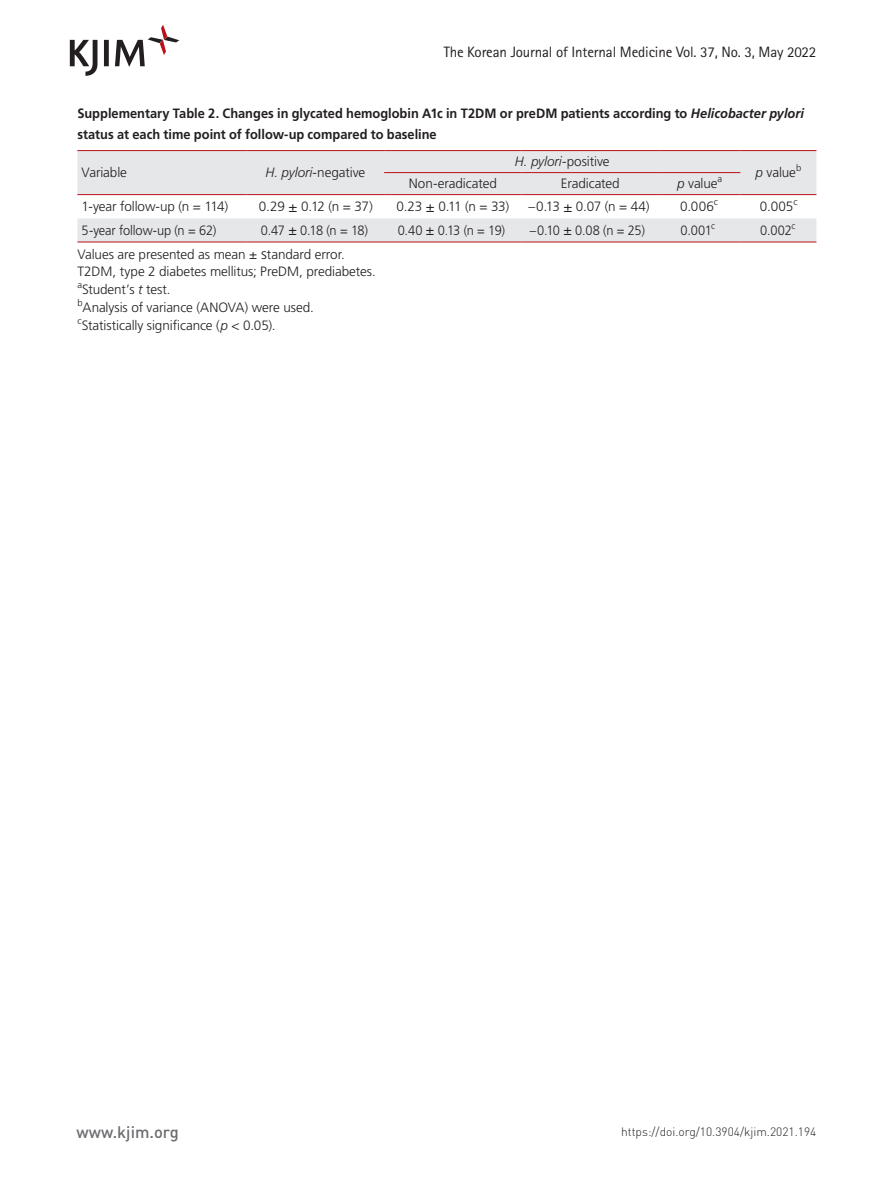
<style>
.page{position:relative;width:893px;height:1191px;background:#fff}
.page>*{position:absolute;margin:0;border:0;box-sizing:border-box;transform-origin:0 0}
.t1{font:500 16.5px "DIN Pro";color:#6c6d70}
.t2{font:15px "Rotis Sans Serif Std";letter-spacing:-.01em;color:#231f20}
.테이블셀머리{font:300 13.5px "Frutiger LT Std";letter-spacing:-.01em;color:#231f20}
.테이블제목{font:700 13.5px/21px "Frutiger LT Std";color:#231f20;scale:.95 1}
.테이블{font:300 13.5px "Frutiger LT Std";letter-spacing:-.015em;color:#231f20;scale:.95 1}
.t3{font:300 12px "DIN Pro";color:#231f20}
.s1{font-style:italic}
.s2{font-size:15px}
</style>
<div class="page">
<svg style="left:70px;top:25px;width:109px;height:51px"></svg>
<svg style="left:77px;top:151px;width:739px;height:91px"></svg>
<hr style="left:77px;top:242px;width:170px;height:1px;background:#bb1018">
<hr style="left:247px;top:242px;width:137px;height:1px;background:#bb1018">
<hr style="left:384px;top:242px;width:138px;height:1px;background:#bb1018">
<hr style="left:522px;top:242px;width:137px;height:1px;background:#bb1018">
<hr style="left:659px;top:242px;width:81px;height:1px;background:#bb1018">
<hr style="left:740px;top:242px;width:76px;height:1px;background:#bb1018">
<hr style="left:77px;top:150px;width:170px;height:1px;background:#bb1018">
<hr style="left:247px;top:150px;width:137px;height:1px;background:#bb1018">
<hr style="left:77px;top:194px;width:170px;height:1px;background:#bb1018">
<hr style="left:247px;top:194px;width:137px;height:1px;background:#bb1018">
<hr style="left:740px;top:150px;width:76px;height:1px;background:#bb1018">
<hr style="left:740px;top:194px;width:76px;height:1px;background:#bb1018">
<hr style="left:384px;top:194px;width:138px;height:1px;background:#bb1018">
<hr style="left:522px;top:194px;width:137px;height:1px;background:#bb1018">
<hr style="left:659px;top:194px;width:81px;height:1px;background:#bb1018">
<hr style="left:384px;top:150px;width:138px;height:1px;background:#bb1018">
<hr style="left:522px;top:150px;width:137px;height:1px;background:#bb1018">
<hr style="left:659px;top:150px;width:81px;height:1px;background:#bb1018">
<hr style="left:384px;top:172px;width:138px;height:1px;background:#bb1018">
<hr style="left:522px;top:172px;width:137px;height:1px;background:#bb1018">
<hr style="left:659px;top:172px;width:81px;height:1px;background:#bb1018">
<p class="t2" style="left:444px;top:43px;width:374px">The Korean Journal of Internal Medicine Vol. 37, No. 3, May 2022</p>
<p class="테이블제목" style="left:77px;top:103px;width:766px">Supplementary Table 2. Changes in glycated hemoglobin A1c in T2DM or preDM patients according to <span class="s1">Helicobacter pylori </span>status at each time point of follow-up compared to baseline</p>
<p class="테이블셀머리" style="left:82px;top:165px;width:47px">Variable</p>
<p class="테이블셀머리" style="left:265px;top:165px;width:101px"><span class="s1">H. pylori</span>-negative</p>
<p class="테이블셀머리" style="left:515px;top:154px;width:96px"><span class="s1">H. pylori</span>-positive</p>
<p class="테이블셀머리" style="left:756px;top:165px;width:47px"><span class="s1">p</span> value<sup>b</sup></p>
<p class="테이블셀머리" style="left:409px;top:176px;width:90px">Non-eradicated</p>
<p class="테이블셀머리" style="left:561px;top:176px;width:60px">Eradicated</p>
<p class="테이블셀머리" style="left:677px;top:176px;width:47px"><span class="s1">p</span> value<sup>a</sup></p>
<p class="테이블셀머리" style="left:82px;top:199px;width:148px">1-year follow-up (n = 114)</p>
<p class="테이블셀머리" style="left:259px;top:199px;width:115px">0.29 <span class="s2">±</span> 0.12 (n = 37)</p>
<p class="테이블셀머리" style="left:396px;top:199px;width:114px">0.23 <span class="s2">±</span> 0.11 (n = 33)</p>
<p class="테이블셀머리" style="left:528px;top:199px;width:122px">–0.13 <span class="s2">±</span> 0.07 (n = 44)</p>
<p class="테이블셀머리" style="left:680px;top:199px;width:40px">0.006<sup>c</sup></p>
<p class="테이블셀머리" style="left:760px;top:199px;width:39px">0.005<sup>c</sup></p>
<p class="테이블" style="left:82px;top:222px;width:143px">5-year follow-up (n = 62)</p>
<p class="테이블" style="left:261px;top:222px;width:114px">0.47 <span class="s2">±</span> 0.18 (n = 18)</p>
<p class="테이블" style="left:398px;top:222px;width:115px">0.40 <span class="s2">±</span> 0.13 (n = 19)</p>
<p class="테이블" style="left:530px;top:222px;width:123px">–0.10 <span class="s2">±</span> 0.08 (n = 25)</p>
<p class="테이블" style="left:680px;top:222px;width:38px">0.001<sup>c</sup></p>
<p class="테이블" style="left:760px;top:222px;width:39px">0.002<sup>c</sup></p>
<p class="테이블셀머리" style="left:77px;top:246px;width:269px">Values are presented as mean ± <span class="s2">s</span>tandard error.</p>
<p class="테이블셀머리" style="left:77px;top:263px;width:300px">T2DM, type 2 diabetes mellitus; PreDM, prediabetes.</p>
<p class="테이블셀머리" style="left:77px;top:281px;width:95px"><sup>a</sup>Student’s <span class="s1">t</span> test.</p>
<p class="테이블셀머리" style="left:77px;top:299px;width:238px"><sup>b</sup>Analysis of variance (ANOVA) were used.</p>
<p class="테이블셀머리" style="left:77px;top:317px;width:200px"><sup>c</sup>Statistically significance (<span class="s1">p</span> &lt; 0.05).</p>
<p class="t1" style="left:77px;top:1120px;width:104px">www.kjim.org</p>
<p class="t3" style="left:621px;top:1123px;width:197px">https://doi.org/10.3904/kjim.2021.194</p>
</div>
